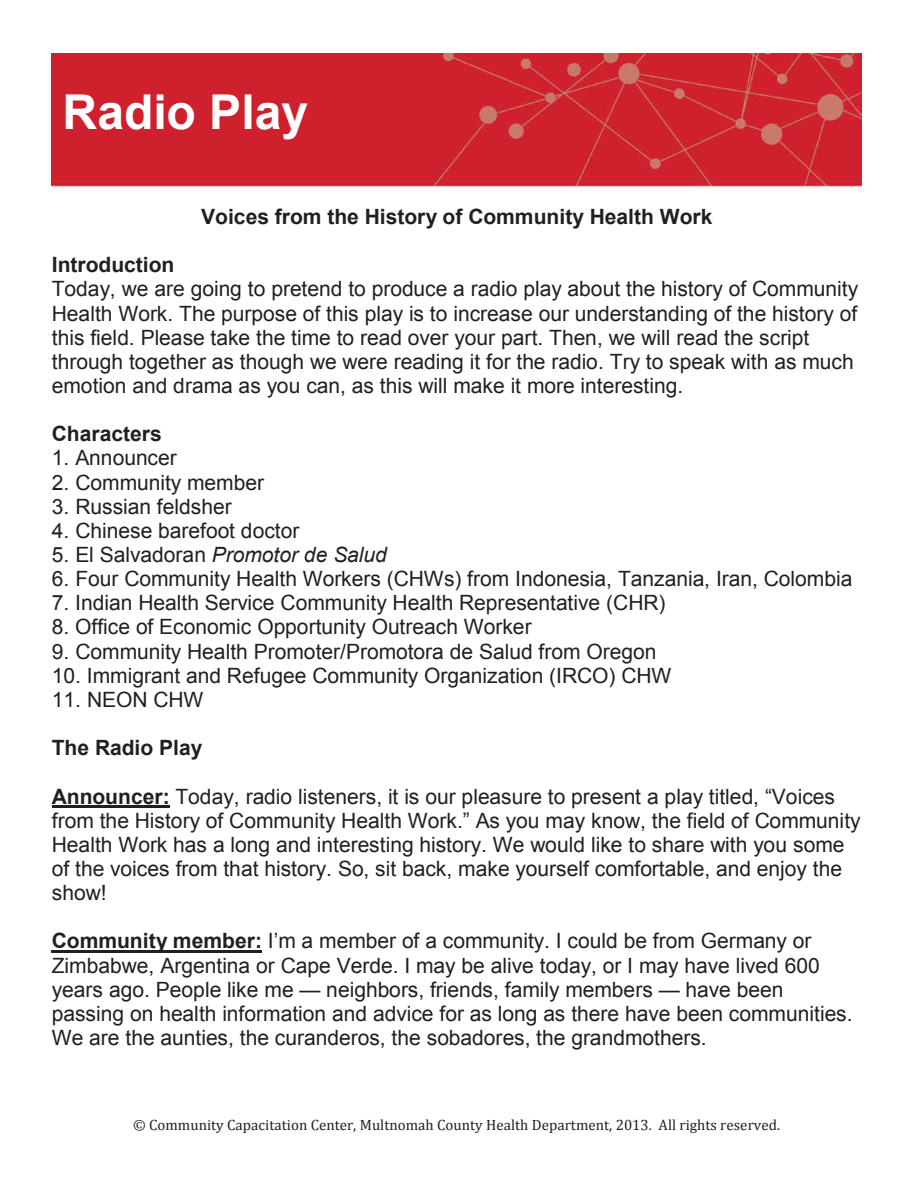
<style>
.page{position:relative;width:918px;height:1188px;background:#fff}
.page>*{position:absolute;margin:0;border:0;box-sizing:border-box;transform-origin:0 0}
.t1{font:700 48px "Arial";color:#fff}
.t2{font:21px/24.2px "Arial";color:#231f20}
.t3{font:700 21px "Arial";color:#231f20}
.t4{font:italic 21px "Arial";color:#231f20}
.t5{font:15px "Cambria";color:#231f20}
.s1{font-weight:700}
.s2{font-style:normal}
</style>
<div class="page">
<img style="left:52px;top:54px;width:810px;height:897px">
<hr style="left:52px;top:806px;width:118px;height:2px;background:#231f20">
<hr style="left:52px;top:951px;width:210px;height:2px;background:#231f20">
<p class="t1" style="left:63px;top:80px;width:247px">Radio Play</p>
<p class="t3" style="left:201px;top:203px;width:513px">Voices from the History of Community Health Work</p>
<p class="t2" style="left:52px;top:253px;width:808px"><span class="s1">Introduction<br></span>Today, we are going to pretend to produce a radio play about the history of Community Health Work. The purpose of this play is to increase our understanding of the history of this field. Please take the time to read over your part. Then, we will read the script through together as though we were reading it for the radio. Try to speak with as much emotion and drama as you can, as this will make it more interesting.</p>
<p class="t3" style="left:52px;top:420px;width:111px">Characters</p>
<p class="t2" style="left:52px;top:446px;width:127px">1. Announcer</p>
<p class="t2" style="left:52px;top:470px;width:214px">2. Community member</p>
<p class="t2" style="left:52px;top:494px;width:181px">3. Russian feldsher</p>
<p class="t2" style="left:52px;top:519px;width:249px">4. Chinese barefoot doctor</p>
<p class="t4" style="left:52px;top:541px;width:337px"><span class="s2">5. El Salvadoran</span> Promotor de Salud</p>
<p class="t2" style="left:52px;top:567px;width:802px">6. Four Community Health Workers (CHWs) from Indonesia, Tanzania, Iran, Colombia</p>
<p class="t2" style="left:52px;top:591px;width:615px">7. Indian Health Service Community Health Representative (CHR)</p>
<p class="t2" style="left:52px;top:615px;width:481px">8. Office of Economic Opportunity Outreach Worker</p>
<p class="t2" style="left:52px;top:639px;width:606px">9. Community Health Promoter/Promotora de Salud from Oregon</p>
<p class="t2" style="left:52px;top:663px;width:621px">10. Immigrant and Refugee Community Organization (IRCO) CHW</p>
<p class="t2" style="left:52px;top:688px;width:153px">11. NEON CHW</p>
<p class="t3" style="left:52px;top:734px;width:152px">The Radio Play</p>
<p class="t2" style="left:52px;top:784px;width:810px"><span class="s1">Announcer:</span> Today, radio listeners, it is our pleasure to present a play titled, “Voices from the History of Community Health Work.” As you may know, the field of Community Health Work has a long and interesting history. We would like to share with you some of the voices from that history. So, sit back, make yourself comfortable, and enjoy the show!</p>
<p class="t2" style="left:52px;top:929px;width:802px"><span class="s1">Community member:</span> I’m a member of a community. I could be from Germany or Zimbabwe, Argentina or Cape Verde. I may be alive today, or I may have lived 600 years ago. People like me — neighbors, friends, family members — have been passing on health information and advice for as long as there have been communities.<br>We are the aunties, the curanderos, the sobadores, the grandmothers.</p>
<p class="t5" style="left:133px;top:1116px;width:648px">© Community Capacitation Center, Multnomah County Health Department, 2013. All rights reserved.</p>
</div>
